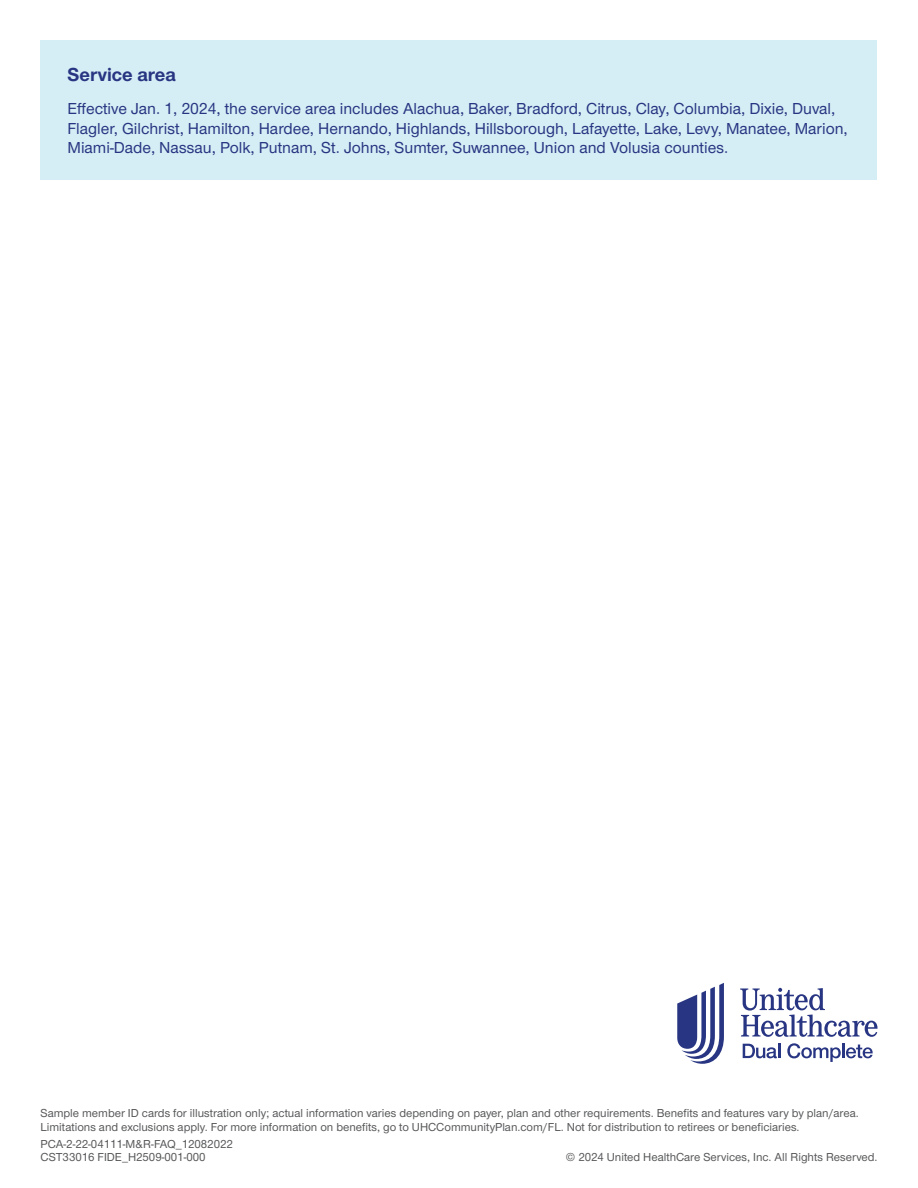
<style>
.page{position:relative;width:918px;height:1188px;background:#fff}
.page>*{position:absolute;margin:0;border:0;box-sizing:border-box;transform-origin:0 0}
.t1{font:700 19.5px "UHC Sans";color:#283582}
.t2{font:500 16.5px/19.8px "UHC Sans";color:#283582}
.t3{font:500 12px/13.5px "UHC Sans";color:#57585a}
</style>
<div class="page">
<svg style="left:677px;top:983px;width:47px;height:81px"></svg>
<svg style="left:740px;top:988px;width:137px;height:49px"></svg>
<svg style="left:743px;top:1044px;width:34px;height:14px"></svg>
<hr style="left:778px;top:1044px;width:3px;height:14px;background:#283582">
<svg style="left:787px;top:1043px;width:86px;height:19px"></svg>
<div style="left:40px;top:40px;width:838px;height:140px;background:#d5eef5"></div>
<p class="t1" style="left:68px;top:61px;width:110px">Service area</p>
<p class="t2" style="left:68px;top:98px;width:782px">Effective Jan. 1, 2024, the service area includes Alachua, Baker, Bradford, Citrus, Clay, Columbia, Dixie, Duval,<br>Flagler, Gilchrist, Hamilton, Hardee, Hernando, Highlands, Hillsborough, Lafayette, Lake, Levy, Manatee, Marion,<br>Miami-Dade, Nassau, Polk, Putnam, St. Johns, Sumter, Suwannee, Union and Volusia counties.</p>
<p class="t3" style="left:40px;top:1106px;width:820px">Sample member ID cards for illustration only; actual information varies depending on payer, plan and other requirements. Benefits and features vary by plan/area.<br>Limitations and exclusions apply. For more information on benefits, go to UHCCommunityPlan.com/FL. Not for distribution to retirees or beneficiaries.</p>
<p class="t3" style="left:40px;top:1136px;width:194px">PCA-2-22-04111-M&amp;R-FAQ_12082022</p>
<p class="t3" style="left:40px;top:1150px;width:167px">CST33016 FIDE_H2509-001-000</p>
<p class="t3" style="left:566px;top:1150px;width:313px">© 2024 United HealthCare Services, Inc. All Rights Reserved.</p>
</div>
